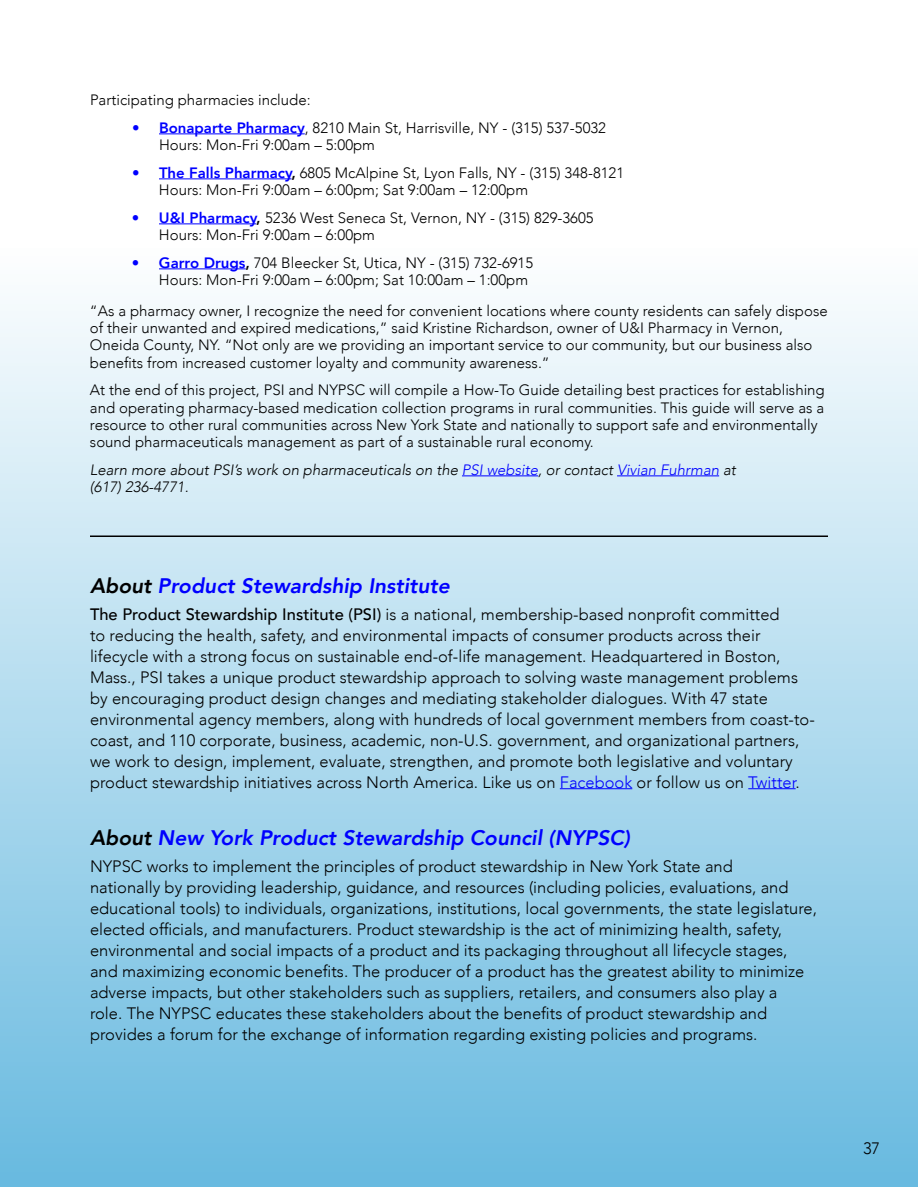
<style>
.page{position:relative;width:918px;height:1188px;background:#fff}
.page>*{position:absolute;margin:0;border:0;box-sizing:border-box;transform-origin:0 0}
.t1{font:italic 800 21px "Avenir";color:#00f}
.t2{font:300 16.5px/21px "Avenir";color:#000}
.t3{font:300 15px/17.2px "Avenir";color:#000}
.t4{font:italic 300 15px/17.2px "Avenir";color:#000}
.s1{font-weight:800;color:#00f}
.s2{font-weight:800}
.s3{color:#00f}
.s4{color:#000}
.s5{font-weight:500}
</style>
<div class="page">
<div style="left:0;top:248px;width:918px;height:938px;background:linear-gradient(to bottom,#fdfefe,#68bae0)"></div>
<hr style="left:159px;top:134px;width:146px;height:1px;background:#00f">
<hr style="left:159px;top:178px;width:133px;height:1px;background:#00f">
<hr style="left:159px;top:224px;width:97px;height:1px;background:#00f">
<hr style="left:159px;top:268px;width:87px;height:1px;background:#00f">
<hr style="left:462px;top:476px;width:76px;height:1px;background:#00f">
<hr style="left:617px;top:476px;width:102px;height:1px;background:#00f">
<hr style="left:90px;top:536px;width:738px;height:1px;background:#000">
<hr style="left:560px;top:788px;width:72px;height:1px;background:#00f">
<hr style="left:748px;top:788px;width:48px;height:1px;background:#00f">
<p class="t3" style="left:90px;top:91px;width:222px">Participating pharmacies include:</p>
<p class="t3" style="left:159px;top:119px;width:449px;text-indent:-27px"><span class="s1">• Bonaparte Pharmacy</span>, 8210 Main St, Harrisville, NY - (315) 537-5032<br>Hours: Mon-Fri 9:00am – 5:00pm</p>
<p class="t3" style="left:159px;top:164px;width:467px;text-indent:-27px"><span class="s1">• The Falls Pharmacy</span><span class="s2">,</span> 6805 McAlpine St, Lyon Falls, NY - (315) 348-8121<br>Hours: Mon-Fri 9:00am – 6:00pm; Sat 9:00am – 12:00pm</p>
<p class="t3" style="left:159px;top:209px;width:436px;text-indent:-27px"><span class="s1">• U&amp;I Pharmacy</span><span class="s2">,</span> 5236 West Seneca St, Vernon, NY - (315) 829-3605<br>Hours: Mon-Fri 9:00am – 6:00pm</p>
<p class="t3" style="left:159px;top:254px;width:376px;text-indent:-27px"><span class="s1">• Garro Drugs</span><span class="s2">,</span> 704 Bleecker St, Utica, NY - (315) 732-6915<br>Hours: Mon-Fri 9:00am – 6:00pm; Sat 10:00am – 1:00pm</p>
<p class="t3" style="left:90px;top:302px;width:739px">“As a pharmacy owner, I recognize the need for convenient locations where county residents can safely dispose of their unwanted and expired medications,” said Kristine Richardson, owner of U&amp;I Pharmacy in Vernon, Oneida County, NY. “Not only are we providing an important service to our community, but our business also benefits from increased customer loyalty and community awareness.”</p>
<p class="t3" style="left:90px;top:381px;width:736px">At the end of this project, PSI and NYPSC will compile a How-To Guide detailing best practices for establishing and operating pharmacy-based medication collection programs in rural communities. This guide will serve as a resource to other rural communities across New York State and nationally to support safe and environmentally sound pharmaceuticals management as part of a sustainable rural economy.</p>
<p class="t4" style="left:90px;top:461px;width:647px">Learn more about PSI’s work on pharmaceuticals on the <span class="s3">PSI website</span>, or contact <span class="s3">Vivian Fuhrman</span> at (617) 236-4771.</p>
<p class="t1" style="left:90px;top:573px;width:361px"><span class="s4">About</span> Product Stewardship Institute</p>
<p class="t2" style="left:90px;top:603px;width:726px"><span class="s5">The Product Stewardship Institute (PSI)</span> is a national, membership-based nonprofit committed<br>to reducing the health, safety, and environmental impacts of consumer products across their lifecycle with a strong focus on sustainable end-of-life management. Headquartered in Boston, Mass., PSI takes a unique product stewardship approach to solving waste management problems by encouraging product design changes and mediating stakeholder dialogues. With 47 state environmental agency members, along with hundreds of local government members from coast-to&shy;coast, and 110 corporate, business, academic, non-U.S. government, and organizational partners, we work to design, implement, evaluate, strengthen, and promote both legislative and voluntary product stewardship initiatives across North America. Like us on <span class="s3">Facebook</span> or follow us on <span class="s3">Twitter</span>.</p>
<p class="t1" style="left:90px;top:825px;width:542px"><span class="s4">About</span> New York Product Stewardship Council (NYPSC)</p>
<p class="t2" style="left:90px;top:855px;width:729px">NYPSC works to implement the principles of product stewardship in New York State and<br>nationally by providing leadership, guidance, and resources (including policies, evaluations, and educational tools) to individuals, organizations, institutions, local governments, the state legislature, elected officials, and manufacturers. Product stewardship is the act of minimizing health, safety, environmental and social impacts of a product and its packaging throughout all lifecycle stages, and maximizing economic benefits. The producer of a product has the greatest ability to minimize adverse impacts, but other stakeholders such as suppliers, retailers, and consumers also play a<br>role. The NYPSC educates these stakeholders about the benefits of product stewardship and provides a forum for the exchange of information regarding existing policies and programs.</p>
<p class="t2" style="left:863px;top:1138px;width:19px">37</p>
</div>
